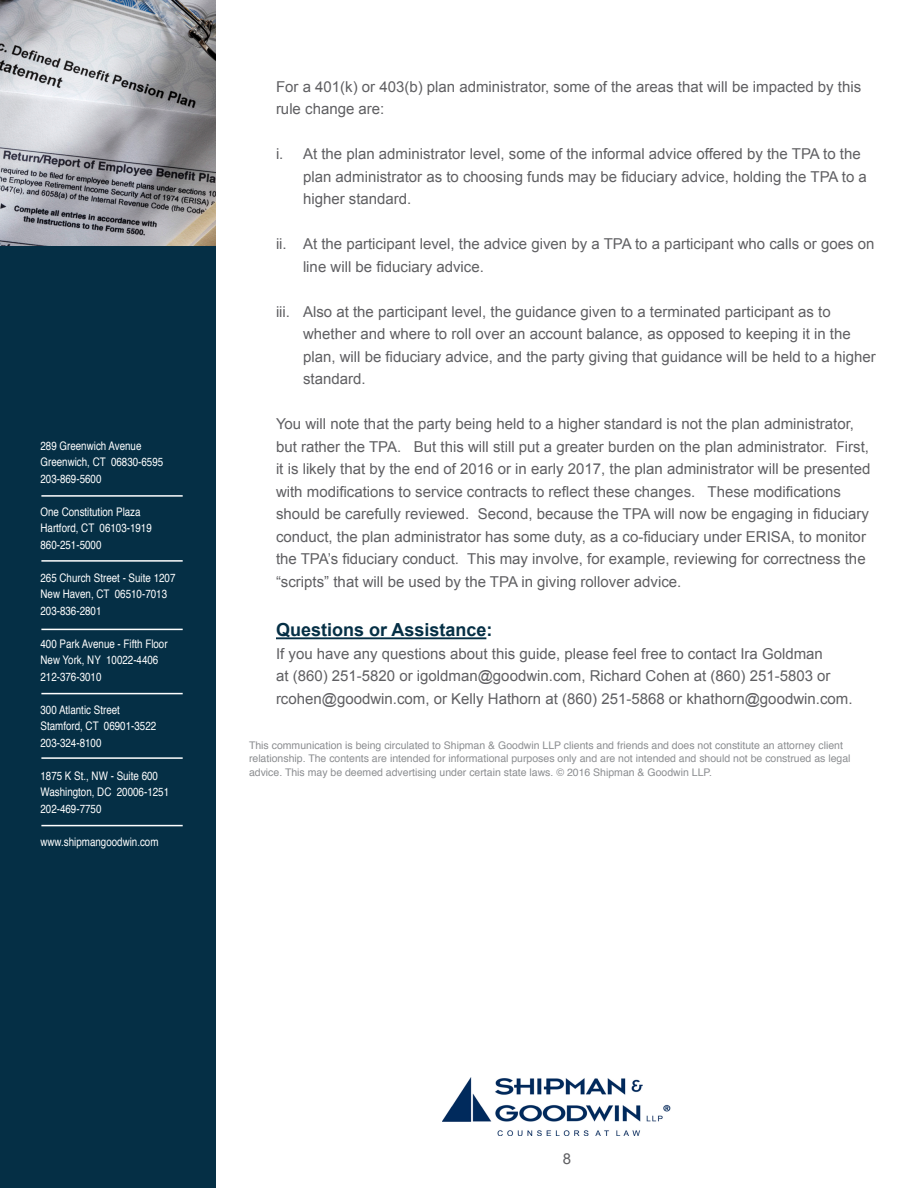
<style>
.page{position:relative;width:918px;height:1188px;background:#fff}
.page>*{position:absolute;margin:0;border:0;box-sizing:border-box;transform-origin:0 0}
.t1{font:700 18px "Arial";color:#052f45}
.t2{font:15px/22.5px "Arial";color:#5f5f62}
.t3{font:11.85px "Helvetica";color:#fff;scale:.83 1}
.Disclaimer{font:10.5px/13.5px "Helvetica";color:#8c8e91}
</style>
<div class="page">
<div style="left:0;top:0;width:216px;height:1188px;background:#052f45"></div>
<img style="left:0;top:0;width:216px;height:245px">
<img style="left:443px;top:1077px;width:228px;height:59px">
<hr style="left:41px;top:495px;width:142px;height:2px;background:#fff">
<hr style="left:41px;top:560px;width:142px;height:2px;background:#fff">
<hr style="left:41px;top:629px;width:142px;height:1px;background:#fff">
<hr style="left:41px;top:693px;width:142px;height:1px;background:#fff">
<hr style="left:41px;top:757px;width:142px;height:2px;background:#fff">
<hr style="left:41px;top:825px;width:142px;height:1px;background:#fff">
<hr style="left:276px;top:637px;width:210px;height:2px;background:#052f45">
<p class="t3" style="left:40px;top:437px;width:123px">289 Greenwich Avenue</p>
<p class="t3" style="left:40px;top:453px;width:149px">Greenwich, CT 06830-6595</p>
<p class="t3" style="left:40px;top:470px;width:75px">203-869-5600</p>
<p class="t3" style="left:40px;top:503px;width:122px">One Constitution Plaza</p>
<p class="t3" style="left:40px;top:519px;width:136px">Hartford, CT 06103-1919</p>
<p class="t3" style="left:40px;top:536px;width:75px">860-251-5000</p>
<p class="t3" style="left:40px;top:569px;width:164px">265 Church Street - Suite 1207</p>
<p class="t3" style="left:40px;top:585px;width:154px">New Haven, CT 06510-7013</p>
<p class="t3" style="left:40px;top:602px;width:75px">203-836-2801</p>
<p class="t3" style="left:40px;top:635px;width:155px">400 Park Avenue - Fifth Floor</p>
<p class="t3" style="left:40px;top:651px;width:144px">New York, NY 10022-4406</p>
<p class="t3" style="left:40px;top:668px;width:75px">212-376-3010</p>
<p class="t3" style="left:40px;top:701px;width:97px">300 Atlantic Street</p>
<p class="t3" style="left:40px;top:717px;width:141px">Stamford, CT 06901-3522</p>
<p class="t3" style="left:40px;top:734px;width:75px">203-324-8100</p>
<p class="t3" style="left:40px;top:767px;width:143px">1875 K St., NW - Suite 600</p>
<p class="t3" style="left:40px;top:783px;width:156px">Washington, DC 20006-1251</p>
<p class="t3" style="left:40px;top:800px;width:75px">202-469-7750</p>
<p class="t3" style="left:40px;top:833px;width:144px">www.shipmangoodwin.com</p>
<p class="t2" style="left:276px;top:76px;width:587px">For a 401(k) or 403(b) plan administrator, some of the areas that will be impacted by this rule change are:</p>
<p class="t2" style="left:303px;top:143px;width:565px;text-indent:-27px">i. At the plan administrator level, some of the informal advice offered by the TPA to the plan administrator as to choosing funds may be fiduciary advice, holding the TPA to a higher standard.</p>
<p class="t2" style="left:303px;top:233px;width:573px;text-indent:-27px">ii. At the participant level, the advice given by a TPA to a participant who calls or goes on line will be fiduciary advice.</p>
<p class="t2" style="left:303px;top:301px;width:574px;text-indent:-27px">iii. Also at the participant level, the guidance given to a terminated participant as to whether and where to roll over an account balance, as opposed to keeping it in the plan, will be fiduciary advice, and the party giving that guidance will be held to a higher standard.</p>
<p class="t2" style="left:276px;top:413px;width:596px">You will note that the party being held to a higher standard is not the plan administrator, but rather the TPA. But this will still put a greater burden on the plan administrator. First, it is likely that by the end of 2016 or in early 2017, the plan administrator will be presented with modifications to service contracts to reflect these changes. These modifications should be carefully reviewed. Second, because the TPA will now be engaging in fiduciary conduct, the plan administrator has some duty, as a co-fiduciary under ERISA, to monitor the TPA’s fiduciary conduct. This may involve, for example, reviewing for correctness the “scripts” that will be used by the TPA in giving rollover advice.</p>
<p class="t1" style="left:276px;top:618px;width:218px">Questions or Assistance:</p>
<p class="t2" style="left:276px;top:643px;width:578px">If you have any questions about this guide, please feel free to contact Ira Goldman<br>at (860) 251-5820 or igoldman@goodwin.com, Richard Cohen at (860) 251-5803 or rcohen@goodwin.com, or Kelly Hathorn at (860) 251-5868 or khathorn@goodwin.com.</p>
<p class="Disclaimer" style="left:249px;top:739px;width:603px">This communication is being circulated to Shipman &amp; Goodwin LLP clients and friends and does not constitute an attorney client relationship. The contents are intended for informational purposes only and are not intended and should not be construed as legal advice. This may be deemed advertising under certain state laws. © 2016 Shipman &amp; Goodwin LLP.</p>
<p class="t2" style="left:563px;top:1148px;width:10px">8</p>
</div>
